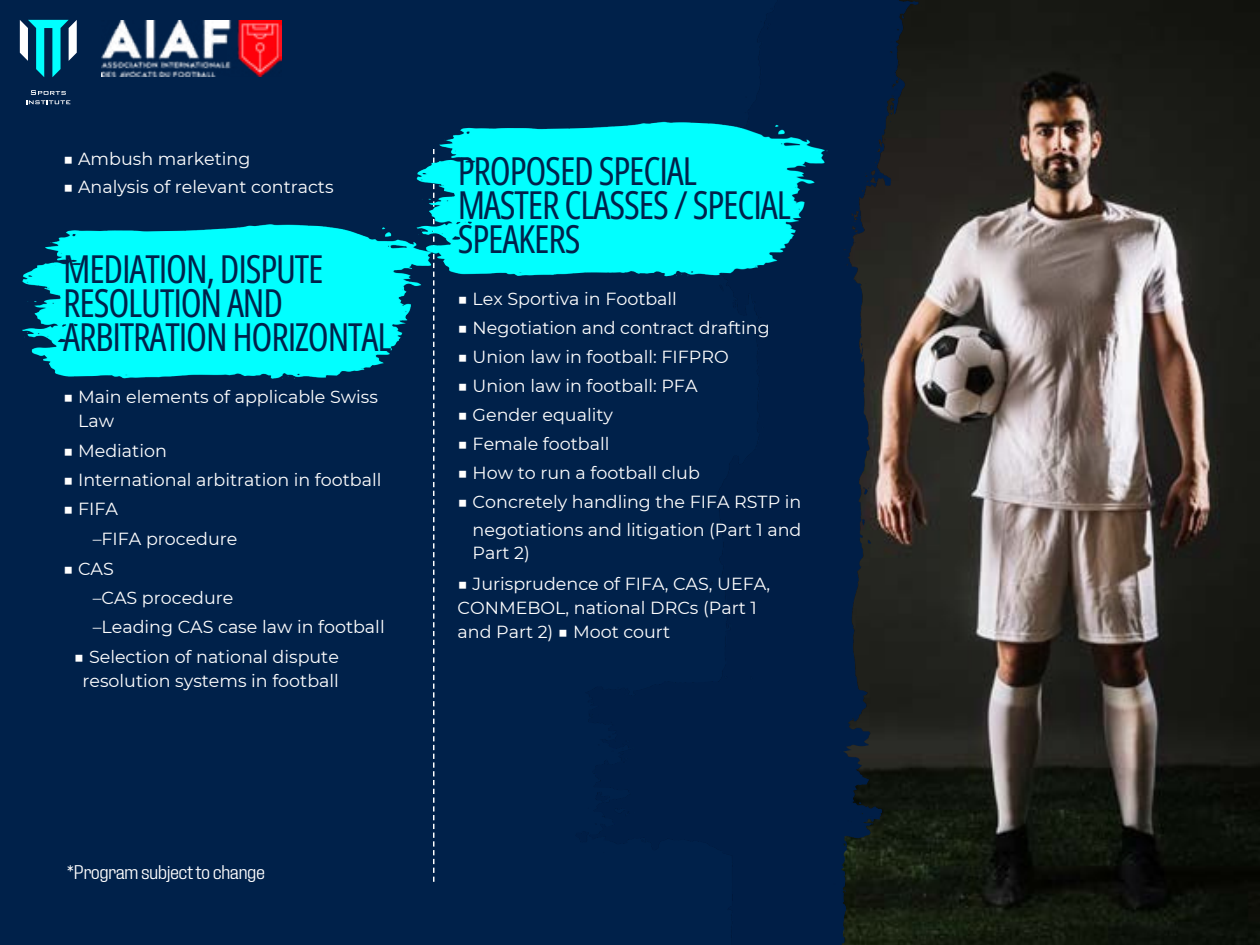
<style>
.page{position:relative;width:1260px;height:945px;background:#fff}
.page>*{position:absolute;margin:0;border:0;box-sizing:border-box;transform-origin:0 0}
.t1{font:38.5px/34.1px "Open Sans Condensed";letter-spacing:-.03em;color:#00214a}
.t2{font:300 19.25px "Fixture";letter-spacing:-.03em;color:#fff}
.t3{font:17.5px/23.6px "Montserrat";color:#fff;text-align:center}
</style>
<div class="page">
<img style="left:930px;top:0;width:330px;height:945px">
<img style="left:14px;top:0;width:916px;height:945px">
<p class="t3" style="left:63px;top:147px;width:189px">■ Ambush marketing</p>
<p class="t3" style="left:63px;top:175px;width:272px">■ Analysis of relevant contracts</p>
<p class="t1" style="left:63px;top:251px;width:330px">MEDIATION, DISPUTE<br>RESOLUTION AND<br>ARBITRATION HORIZONTAL</p>
<p class="t3" style="left:63px;top:385px;width:317px">■ Main elements of applicable Swiss</p>
<p class="t3" style="left:78px;top:409px;width:38px">Law</p>
<h1 class="t3" style="left:63px;top:439px;width:105px">■ Mediation</h1>
<p class="t3" style="left:63px;top:468px;width:320px">■ International arbitration in football</p>
<p class="t3" style="left:63px;top:497px;width:57px">■ FIFA</p>
<p class="t3" style="left:93px;top:527px;width:146px">–FIFA procedure</p>
<p class="t3" style="left:63px;top:557px;width:52px">■ CAS</p>
<p class="t3" style="left:93px;top:586px;width:142px">–CAS procedure</p>
<p class="t3" style="left:93px;top:615px;width:293px">–Leading CAS case law in football</p>
<h2 class="t3" style="left:74px;top:645px;width:267px">■ Selection of national dispute resolution systems in football</h2>
<p class="t1" style="left:458px;top:153px;width:335px">PROPOSED SPECIAL<br>MASTER CLASSES / SPECIAL<br>SPEAKERS</p>
<p class="t3" style="left:458px;top:287px;width:221px">■ Lex Sportiva in Football</p>
<p class="t3" style="left:458px;top:316px;width:314px">■ Negotiation and contract drafting</p>
<p class="t3" style="left:458px;top:345px;width:273px">■ Union law in football: FIFPRO</p>
<p class="t3" style="left:458px;top:374px;width:242px">■ Union law in football: PFA</p>
<p class="t3" style="left:458px;top:403px;width:157px">■ Gender equality</p>
<p class="t3" style="left:458px;top:432px;width:154px">■ Female football</p>
<p class="t3" style="left:458px;top:461px;width:244px">■ How to run a football club</p>
<p class="t3" style="left:458px;top:489px;width:345px">■ Concretely handling the FIFA RSTP in</p>
<p class="t3" style="left:473px;top:518px;width:330px">negotiations and litigation (Part 1 and</p>
<p class="t3" style="left:473px;top:541px;width:59px">Part 2)</p>
<p class="t3" style="left:458px;top:572px;width:314px">■ Jurisprudence of FIFA, CAS, UEFA,</p>
<h1 class="t3" style="left:458px;top:596px;width:301px">CONMEBOL, national DRCs (Part 1</h1>
<p class="t3" style="left:458px;top:620px;width:214px">and Part 2) ■ Moot court</p>
<p class="t2" style="left:67px;top:859px;width:200px">*Programsubjectto change</p>
</div>
